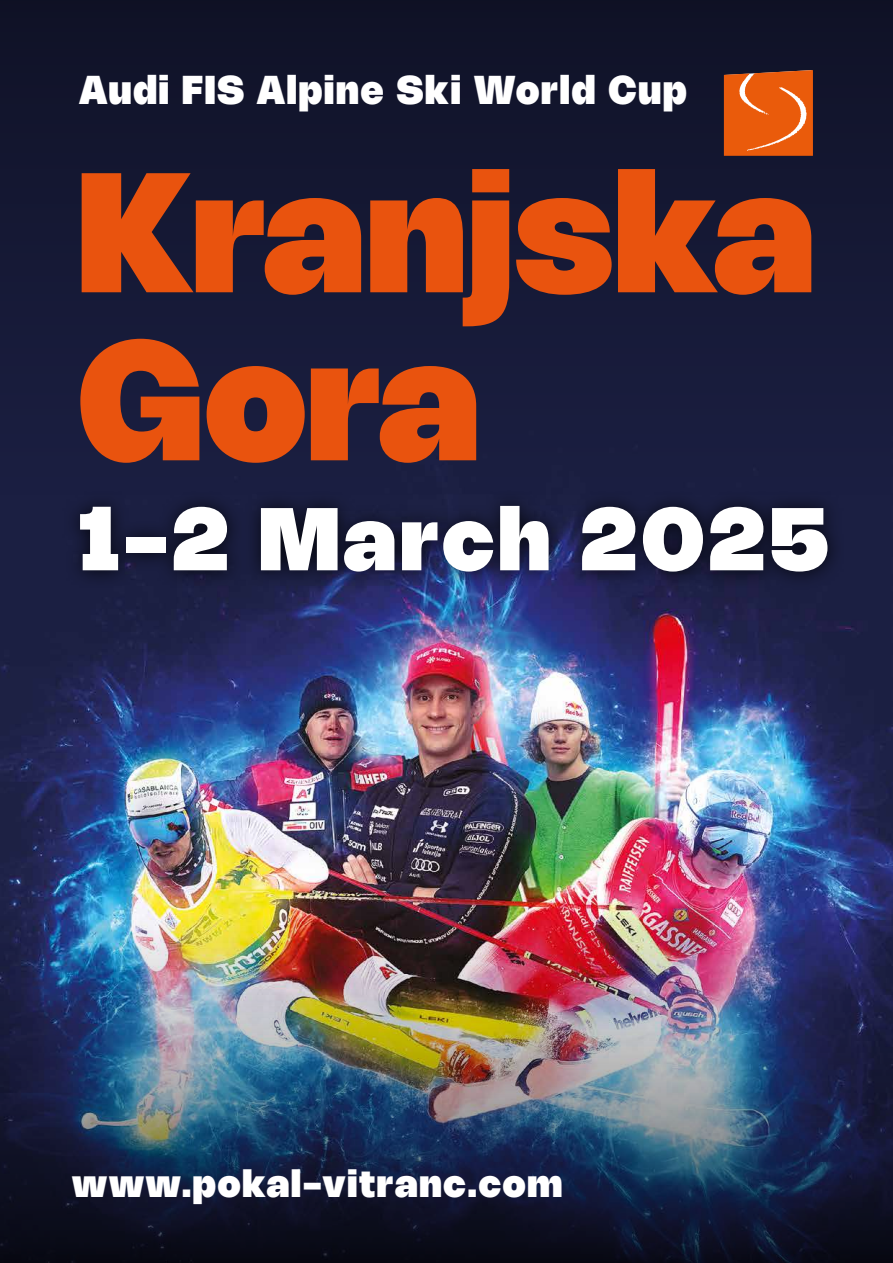
<style>
.page{position:relative;width:893px;height:1263px;background:#fff}
.page>*{position:absolute;margin:0;border:0;box-sizing:border-box;transform-origin:0 0}
.t1{font:900 166.5px/168px "Nohemi";letter-spacing:.01em;color:#e9530e}
.t2{font:900 87px "Nohemi";letter-spacing:.05em;color:#fff}
.t3{font:900 39.45px "Nohemi";letter-spacing:.05em;color:#fff}
.t4{font:900 37.5px "Nohemi";letter-spacing:.05em;color:#fff}
</style>
<div class="page">
<img style="left:0;top:495px;width:893px;height:421px">
<div style="left:0;top:0;width:893px;height:495px;background:linear-gradient(to bottom,#101227,#1b1f42)"></div>
<img style="left:0;top:916px;width:893px;height:347px">
<div style="left:63px;top:489px;width:783px;height:101px;background:#000;opacity:.75"></div>
<svg style="left:724px;top:70px;width:89px;height:86px"></svg>
<p class="t3" style="left:79px;top:65px;width:609px">Audi FIS Alpine Ski World Cup</p>
<h1 class="t1" style="left:78px;top:148px;width:738px">Kranjska<br>Gora</h1>
<h2 class="t2" style="left:79px;top:486px;width:751px">1-2 March 2025</h2>
<p class="t4" style="left:72px;top:1161px;width:492px">www.pokal-vitranc.com</p>
</div>
